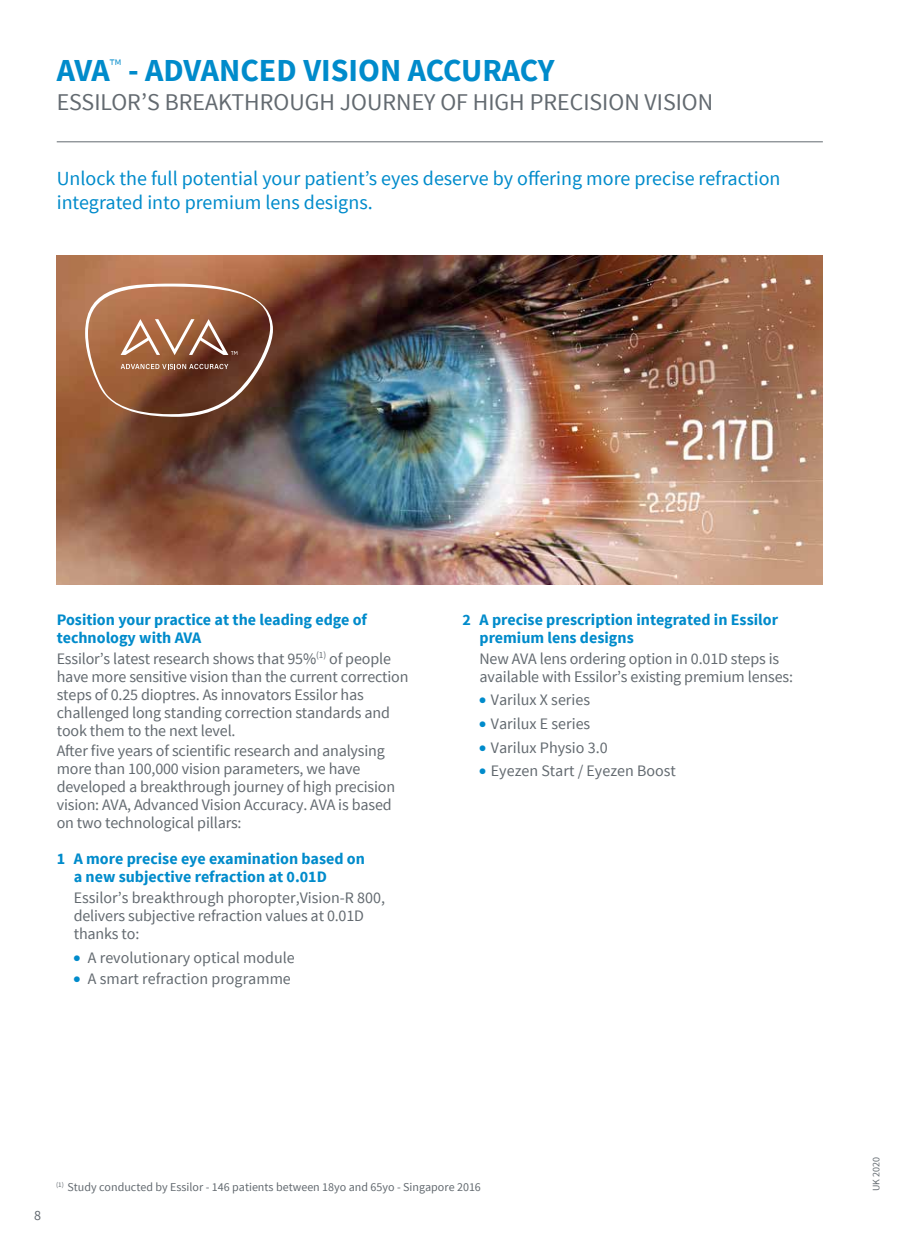
<style>
.page{position:relative;width:908px;height:1248px;background:#fff}
.page>*{position:absolute;margin:0;border:0;box-sizing:border-box;transform-origin:0 0}
.t1{font:700 32px "Source Sans Pro";color:#008bcb}
.t2{font:24px "Source Sans Pro";color:#636a70}
.t3{font:20px/24px "Source Sans Pro";color:#008bcb}
.t4{font:16px/18px "Source Sans Pro";letter-spacing:-.01em;color:#636a70}
.t5{font:700 16px/18px "Source Sans Pro";color:#008bcb}
.t6{font:14px "Source Sans Pro";color:#636a70}
.t7{font:12px "Source Sans Pro";color:#636a70}
.t8{font:10px "Source Sans Pro";color:#636a70}
.s1{color:#008bcb}
</style>
<div class="page">
<img style="left:57px;top:255px;width:765px;height:329px">
<hr style="left:57px;top:141px;width:765px;height:1px;background:#636a70">
<svg style="left:85px;top:283px;width:188px;height:134px;background:#956247"></svg>
<h1 class="t1" style="left:57px;top:50px;width:499px">AVA<sup>™</sup> - ADVANCED VISION ACCURACY</h1>
<h2 class="t2" style="left:57px;top:87px;width:657px">ESSILOR’S BREAKTHROUGH JOURNEY OF HIGH PRECISION VISION</h2>
<p class="t3" style="left:57px;top:167px;width:725px">Unlock the full potential your patient’s eyes deserve by offering more precise refraction integrated into premium lens designs.</p>
<p class="t5" style="left:57px;top:611px;width:311px">Position your practice at the leading edge of technology with AVA</p>
<p class="t4" style="left:57px;top:649px;width:353px">Essilor’s latest research shows that 95%<sup>(1)</sup> of people have more sensitive vision than the current correction steps of 0.25 dioptres. As innovators Essilor has challenged long standing correction standards and took them to the next level.</p>
<p class="t4" style="left:57px;top:742px;width:340px">After five years of scientific research and analysing more than 100,000 vision parameters, we have developed a breakthrough journey of high precision vision: AVA, Advanced Vision Accuracy. AVA is based on two technological pillars:</p>
<p class="t5" style="left:74px;top:850px;width:292px;text-indent:-17px">1 A more precise eye examination based on a new subjective refraction at 0.01D</p>
<p class="t4" style="left:74px;top:889px;width:313px">Essilor’s breakthrough phoropter,Vision-R 800, delivers subjective refraction values at 0.01D thanks to:</p>
<p class="t4" style="left:74px;top:948px;width:222px"><span class="s1">●</span> A revolutionary optical module</p>
<p class="t4" style="left:74px;top:969px;width:218px"><span class="s1">●</span> A smart refraction programme</p>
<p class="t5" style="left:479px;top:611px;width:300px;text-indent:-17px">2 A precise prescription integrated in Essilor premium lens designs</p>
<p class="t4" style="left:479px;top:649px;width:315px">New AVA lens ordering option in 0.01D steps is available with Essilor’s existing premium lenses:</p>
<p class="t4" style="left:479px;top:691px;width:112px"><span class="s1">●</span> Varilux X series</p>
<p class="t4" style="left:479px;top:714px;width:112px"><span class="s1">●</span> Varilux E series</p>
<p class="t4" style="left:479px;top:738px;width:130px"><span class="s1">●</span> Varilux Physio 3.0</p>
<p class="t4" style="left:479px;top:762px;width:198px"><span class="s1">●</span> Eyezen Start / Eyezen Boost</p>
<p class="t6" style="left:34px;top:1206px;width:8px">8</p>
<p class="t7" style="left:56px;top:1179px;width:426px"><sup>(1)</sup> Study conducted by Essilor - 146 patients between 18yo and 65yo - Singapore 2016</p>
<p class="t8" style="left:869px;top:1191px;width:36px;rotate:-90deg">UK 2020</p>
</div>
